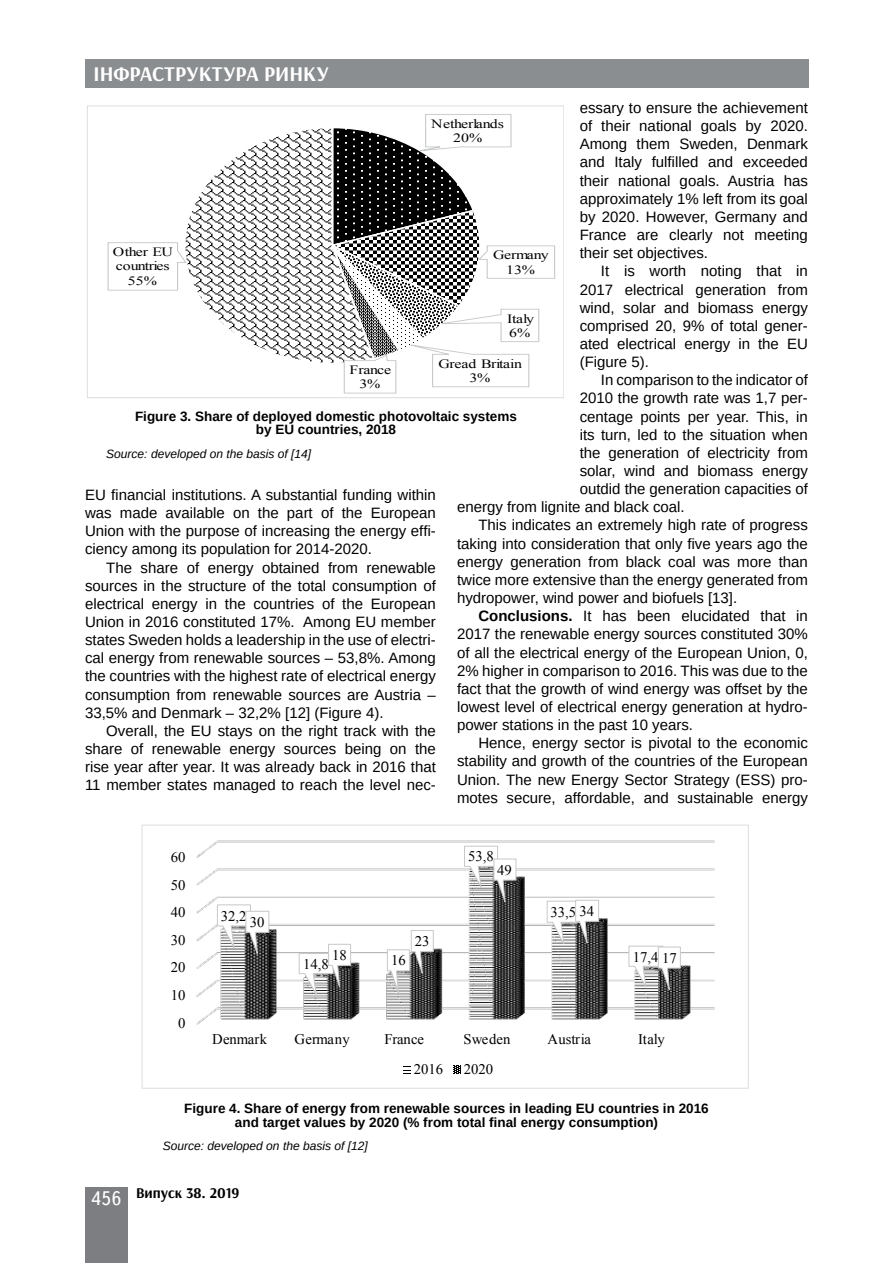
<style>
.page{position:relative;width:893px;height:1263px;background:#fff}
.page>*{position:absolute;margin:0;border:0;box-sizing:border-box;transform-origin:0 0}
.t1{font:700 21px "Arsenal";color:#fff}
.t2{font:15px/18.1px "Arimo";color:#000;text-align:justify}
.t3{font:700 15px "Arsenal";color:#000}
.t4{font:14.7px "Times New Roman";color:#000}
.t5{font:700 13.5px/13.5px "Arimo";color:#000;text-align:center}
.t6{font:12.6px/14.2px "Times New Roman";letter-spacing:-.02em;color:#000;text-align:center;scale:1.25 1}
.t7{font:italic 12px "Arimo";color:#000}
.s1{font-weight:700}
.s2{font-family:"Ukrainian Text";font-weight:400;font-size:19.5px;color:#fff}
</style>
<div class="page">
<div style="left:85px;top:59px;width:723px;height:29px;background:#8b8e90"></div>
<div style="left:85px;top:1186px;width:43px;height:76px;background:#7d7e81"></div>
<svg style="left:185px;top:128px;width:136px;height:235px"></svg>
<svg style="left:321px;top:114px;width:235px;height:280px"></svg>
<svg style="left:107px;top:242px;width:80px;height:49px"></svg>
<div style="left:87px;top:106px;width:476px;height:292px;border:1px solid #dcddde"></div>
<img style="left:196px;top:840px;width:519px;height:185px">
<svg style="left:216px;top:904px;width:54px;height:57px"></svg>
<svg style="left:298px;top:943px;width:54px;height:56px"></svg>
<svg style="left:386px;top:930px;width:48px;height:70px"></svg>
<svg style="left:464px;top:845px;width:53px;height:64px"></svg>
<svg style="left:546px;top:899px;width:53px;height:51px"></svg>
<svg style="left:628px;top:945px;width:53px;height:52px"></svg>
<svg style="left:403px;top:1066px;width:8px;height:5px"></svg>
<svg style="left:453px;top:1066px;width:7px;height:7px"></svg>
<div style="left:142px;top:825px;width:607px;height:264px;border:1px solid #dcddde"></div>
<h1 class="t1" style="left:94px;top:61px;width:237px">ІНФРАСТРУКТУРА РИНКУ</h1>
<p class="t2" style="left:580px;top:99px;width:230px">essary to ensure the achievement of their national goals by 2020.<br>Among them Sweden, Denmark and Italy fulfilled and exceeded their national goals. Austria has approximately 1% left from its goal by 2020. However, Germany and France are clearly not meeting their set objectives.</p>
<p class="t2" style="left:580px;top:262px;width:230px;text-indent:21px">It is worth noting that in 2017 electrical generation from wind, solar and biomass energy comprised 20, 9% of total gener&shy;ated electrical energy in the EU (Figure 5).</p>
<p class="t2" style="left:601px;top:371px;width:208px">In comparison to the indicator of</p>
<p class="t2" style="left:580px;top:389px;width:230px">2010 the growth rate was 1,7 per-</p>
<p class="t2" style="left:580px;top:407px;width:230px">centage points per year. This, in</p>
<p class="t2" style="left:580px;top:426px;width:230px">its turn, led to the situation when</p>
<p class="t2" style="left:580px;top:444px;width:230px">the generation of electricity from</p>
<p class="t2" style="left:580px;top:462px;width:230px">solar, wind and biomass energy</p>
<p class="t2" style="left:580px;top:480px;width:230px">outdid the generation capacities of</p>
<p class="t2" style="left:457px;top:498px;width:229px">energy from lignite and black coal.</p>
<p class="t2" style="left:478px;top:516px;width:331px">This indicates an extremely high rate of progress</p>
<p class="t2" style="left:457px;top:534px;width:352px">taking into consideration that only five years ago the</p>
<p class="t2" style="left:457px;top:553px;width:352px">energy generation from black coal was more than</p>
<p class="t2" style="left:457px;top:571px;width:352px">twice more extensive than the energy generated from</p>
<p class="t2" style="left:457px;top:589px;width:282px">hydropower, wind power and biofuels [13].</p>
<p class="t2" style="left:478px;top:607px;width:331px"><span class="s1">Conclusions.</span> It has been elucidated that in</p>
<p class="t2" style="left:457px;top:625px;width:352px">2017 the renewable energy sources constituted 30%</p>
<p class="t2" style="left:457px;top:643px;width:352px">of all the electrical energy of the European Union, 0,</p>
<p class="t2" style="left:457px;top:661px;width:352px">2% higher in comparison to 2016. This was due to the</p>
<p class="t2" style="left:457px;top:680px;width:352px">fact that the growth of wind energy was offset by the</p>
<p class="t2" style="left:457px;top:698px;width:352px">lowest level of electrical energy generation at hydro-</p>
<p class="t2" style="left:457px;top:716px;width:237px">power stations in the past 10 years.</p>
<p class="t2" style="left:478px;top:734px;width:331px">Hence, energy sector is pivotal to the economic</p>
<p class="t2" style="left:457px;top:752px;width:352px">stability and growth of the countries of the European</p>
<p class="t2" style="left:457px;top:770px;width:352px">Union. The new Energy Sector Strategy (ESS) pro-</p>
<p class="t2" style="left:457px;top:789px;width:352px">motes secure, affordable, and sustainable energy</p>
<p class="t6" style="left:431px;top:116px;width:60px">Netherlands<br>20%</p>
<p class="t6" style="left:113px;top:244px;width:50px;line-height:14.7px">Other EU countries<br>55%</p>
<p class="t6" style="left:493px;top:248px;width:46px">Germany<br>13%</p>
<p class="t6" style="left:507px;top:311px;width:23px;text-align:left">Italy<br>6%</p>
<p class="t6" style="left:439px;top:356px;width:68px">Gread Britain<br>3%</p>
<p class="t6" style="left:349px;top:363px;width:35px">France<br>3%</p>
<p class="t5" style="left:135px;top:409px;width:383px">Figure 3. Share of deployed domestic photovoltaic systems by EU countries, 2018</p>
<p class="t7" style="left:106px;top:445px;width:206px">Source: developed on the basis of [14]</p>
<p class="t2" style="left:85px;top:486px;width:352px">EU financial institutions. A substantial funding within was made available on the part of the European Union with the purpose of increasing the energy effi&shy;ciency among its population for 2014-2020.</p>
<p class="t2" style="left:85px;top:558px;width:352px;text-indent:21px">The share of energy obtained from renewable sources in the structure of the total consumption of electrical energy in the countries of the European Union in 2016 constituted 17%. Among EU member states Sweden holds a leadership in the use of electri&shy;cal energy from renewable sources – 53,8%. Among the countries with the highest rate of electrical energy consumption from renewable sources are Austria – 33,5% and Denmark – 32,2% [12] (Figure 4).</p>
<p class="t2" style="left:85px;top:722px;width:352px;text-indent:21px">Overall, the EU stays on the right track with the share of renewable energy sources being on the rise year after year. It was already back in 2016 that 11 member states managed to reach the level nec-</p>
<p class="t4" style="left:171px;top:847px;width:16px">60</p>
<p class="t4" style="left:171px;top:875px;width:16px">50</p>
<p class="t4" style="left:171px;top:903px;width:16px">40</p>
<p class="t4" style="left:171px;top:930px;width:16px">30</p>
<p class="t4" style="left:171px;top:958px;width:16px">20</p>
<p class="t4" style="left:171px;top:985px;width:16px">10</p>
<p class="t4" style="left:178px;top:1013px;width:9px">0</p>
<p class="t4" style="left:221px;top:906px;width:27px">32,2</p>
<p class="t4" style="left:250px;top:912px;width:16px">30</p>
<p class="t4" style="left:332px;top:945px;width:16px">18</p>
<p class="t4" style="left:303px;top:954px;width:27px">14,8</p>
<p class="t4" style="left:391px;top:951px;width:16px">16</p>
<p class="t4" style="left:415px;top:931px;width:16px">23</p>
<p class="t4" style="left:468px;top:847px;width:27px">53,8</p>
<p class="t4" style="left:497px;top:860px;width:16px">49</p>
<p class="t4" style="left:550px;top:902px;width:45px">33,5 34</p>
<p class="t4" style="left:633px;top:947px;width:45px">17,4 17</p>
<p class="t4" style="left:212px;top:1030px;width:57px">Denmark</p>
<p class="t4" style="left:295px;top:1030px;width:57px">Germany</p>
<p class="t4" style="left:384px;top:1030px;width:41px">France</p>
<p class="t4" style="left:463px;top:1030px;width:48px">Sweden</p>
<p class="t4" style="left:548px;top:1030px;width:45px">Austria</p>
<p class="t4" style="left:638px;top:1030px;width:28px">Italy</p>
<p class="t4" style="left:414px;top:1059px;width:31px">2016</p>
<p class="t4" style="left:464px;top:1059px;width:31px">2020</p>
<p class="t5" style="left:184px;top:1102px;width:526px">Figure 4. Share of energy from renewable sources in leading EU countries in 2016 and target values by 2020 (% from total final energy consumption)</p>
<p class="t7" style="left:163px;top:1138px;width:206px">Source: developed on the basis of [12]</p>
<p class="t3" style="left:91px;top:1183px;width:150px"><span class="s2">456</span> Випуск 38. 2019</p>
</div>
